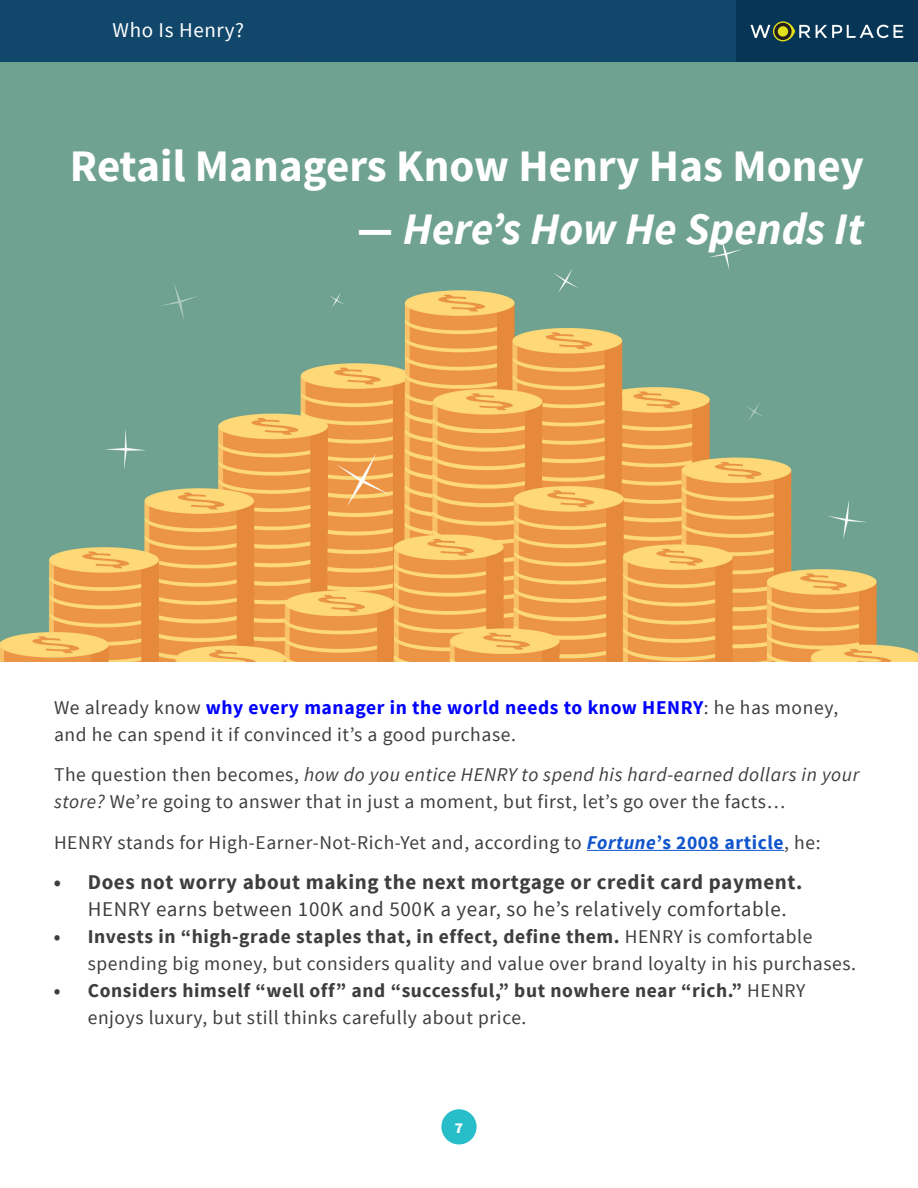
<style>
.page{position:relative;width:918px;height:1188px;background:#fff}
.page>*{position:absolute;margin:0;border:0;box-sizing:border-box;transform-origin:0 0}
.Top_Article_Title_Wh{font:700 45px "Source Sans Pro";color:#fff}
.Top_Article_Title_Wh-2{font:italic 700 45px "Source Sans Pro";color:#fff}
.t1{font:21px/27px "Source Sans Pro";letter-spacing:.03em;color:#3e3e3f}
.t2{font:21px "Source Sans Pro";letter-spacing:.03em;color:#fff}
.Body_Paragraphs{font:19.5px/27px "Source Sans Pro";letter-spacing:.03em;color:#3e3e3f}
.t3{font:700 19.5px/27px "Source Sans Pro";letter-spacing:.03em;color:#3e3e3f}
.t4{font:700 18px "Source Sans Pro";color:#fff}
.s1{font-style:normal}
.s2{font-weight:700;color:#00f}
.s3{font-style:italic}
.s4{font-weight:700;font-style:italic;color:#15c}
.s5{font-weight:700;color:#15c}
.s6{font-weight:700}
.s7{font-weight:400}
</style>
<div class="page">
<div style="left:0;top:0;width:756px;height:62px;background:#12476c"></div>
<div style="left:737px;top:0;width:181px;height:62px;background:#073555"></div>
<div style="left:441px;top:1109px;width:36px;height:35px;background:#28bec9;border-radius:50%"></div>
<svg style="left:750px;top:21px;width:153px;height:21px"></svg>
<svg style="left:774px;top:23px;width:18px;height:17px"></svg>
<div style="left:778px;top:26px;width:10px;height:11px;background:#e1e01a;border-radius:50%"></div>
<hr style="left:587px;top:850px;width:197px;height:1px;background:#15c">
<img style="left:0;top:62px;width:918px;height:600px">
<p class="t2" style="left:113px;top:17px;width:133px">Who Is Henry?</p>
<p class="Top_Article_Title_Wh" style="left:70px;top:137px;width:796px">Retail Managers Know Henry Has Money</p>
<p class="Top_Article_Title_Wh-2" style="left:357px;top:200px;width:508px"><span class="s1">—</span> Here’s How He Spends It</p>
<p class="Body_Paragraphs" style="left:54px;top:694px;width:786px">We already know <span class="s2">why every manager in the world needs to know HENRY</span>: he has money, and he can spend it if convinced it’s a good purchase.</p>
<p class="Body_Paragraphs" style="left:54px;top:762px;width:807px">The question then becomes, <span class="s3">how do you entice HENRY to spend his hard-earned dollars in your store?</span> We’re going to answer that in just a moment, but first, let’s go over the facts…</p>
<p class="Body_Paragraphs" style="left:54px;top:829px;width:768px">HENRY stands for High-Earner-Not-Rich-Yet and, according to <span class="s4">Fortune</span><span class="s5">’s 2008 article</span>, he:</p>
<p class="t1" style="left:88px;top:869px;width:716px;text-indent:-34px"><span class="s6">• Does not worry about making the next mortgage or credit card payment.<br></span>HENRY earns between 100K and 500K a year, so he’s relatively comfortable.</p>
<p class="Body_Paragraphs" style="left:88px;top:924px;width:770px;text-indent:-34px"><span class="s6">• Invests in “high-grade staples that, in effect, define them.</span> HENRY is comfortable spending big money, but considers quality and value over brand loyalty in his purchases.</p>
<p class="t3" style="left:88px;top:978px;width:719px;text-indent:-34px">• Considers himself “well off” and “successful,” but nowhere near “rich.” <span class="s7">HENRY enjoys luxury, but still thinks carefully about price.</span></p>
<p class="t4" style="left:455px;top:1115px;width:10px">7</p>
</div>
